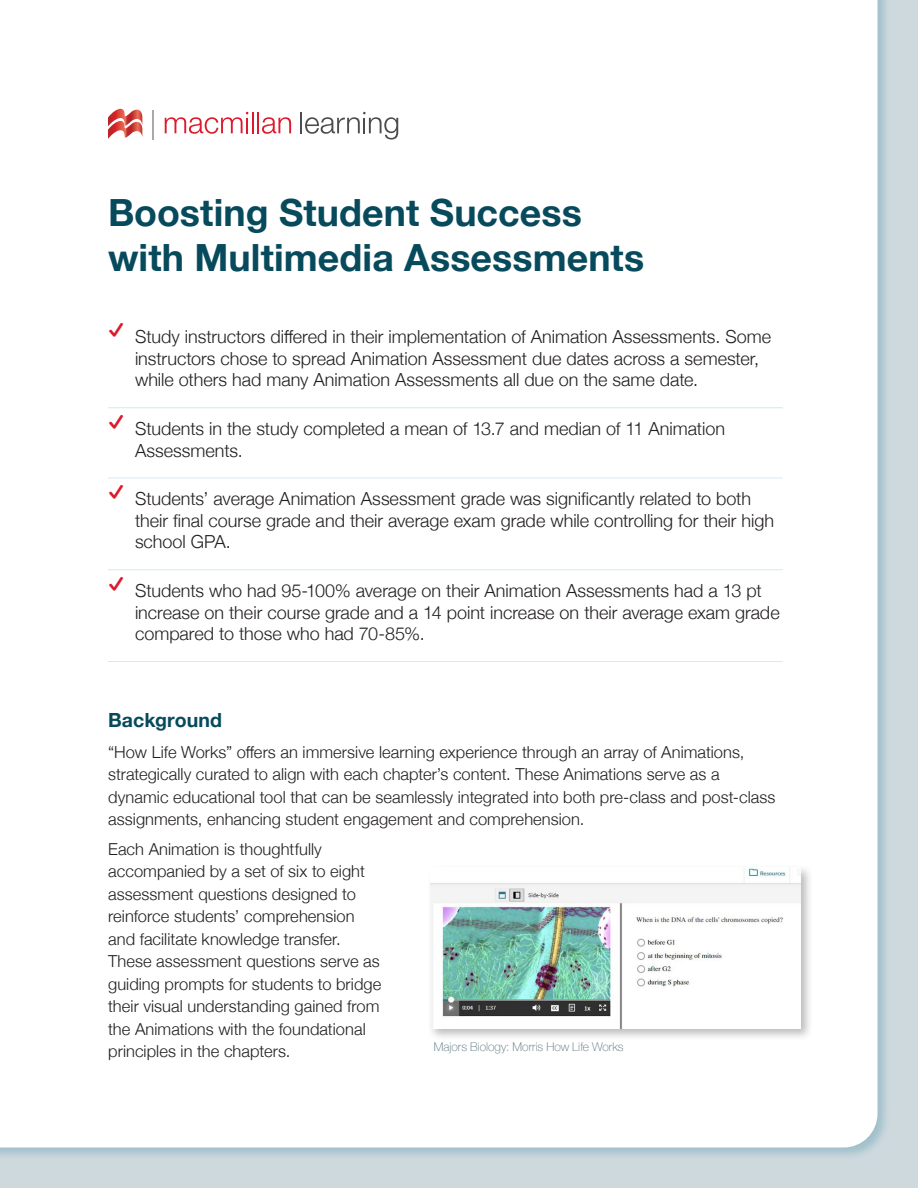
<style>
.page{position:relative;width:918px;height:1188px;background:#ced9de}
.page>*{position:absolute;margin:0;border:0;box-sizing:border-box;transform-origin:0 0}
.Main_Title{font:700 37.5px/45px "Helvetica Neue";color:#074a5c}
.t1{font:700 19.5px "Helvetica Neue";letter-spacing:.005em;color:#074a5c}
.t2{font:300 18px/21.6px "Helvetica Neue";color:#231f20}
.body{font:300 16.5px/22.5px "Helvetica Neue";letter-spacing:.005em;color:#231f20}
.Sources_and_notes{font:100 12px "Helvetica Neue";color:#526e7a}
</style>
<div class="page">
<div style="left:0;top:0;width:891px;height:1161px;background:#107490;opacity:.25"></div>
<div style="left:0;top:0;width:878px;height:1148px;background:#fff"></div>
<svg style="left:108px;top:108px;width:34px;height:32px"></svg>
<hr style="left:153px;top:110px;width:1px;height:30px;background:#a8a9ad">
<hr style="left:252px;top:112px;width:2px;height:21px;background:#dd1a2c">
<hr style="left:257px;top:112px;width:2px;height:21px;background:#dd1a2c">
<svg style="left:262px;top:117px;width:29px;height:17px"></svg>
<hr style="left:300px;top:112px;width:2px;height:21px;background:#4b4c4d">
<svg style="left:165px;top:112px;width:83px;height:22px;background:#f7cacf"></svg>
<svg style="left:305px;top:112px;width:93px;height:28px;background:#dbdbdb"></svg>
<hr style="left:108px;top:407px;width:675px;height:1px;background:#d0ecf4">
<hr style="left:108px;top:478px;width:675px;height:1px;background:#d0ecf4">
<hr style="left:108px;top:569px;width:675px;height:1px;background:#d0ecf4">
<hr style="left:108px;top:661px;width:675px;height:1px;background:#d0ecf4">
<div style="left:427px;top:864px;width:387px;height:178px;background:#231f20;opacity:.3"></div>
<img style="left:431px;top:867px;width:370px;height:162px">
<p class="Main_Title" style="left:108px;top:191px;width:538px">Boosting Student Success with Multimedia Assessments</p>
<p class="t2" style="left:135px;top:325px;width:638px;text-indent:-27px"><sup>࢟</sup> Study instructors differed in their implementation of Animation Assessments. Some instructors chose to spread Animation Assessment due dates across a semester, while others had many Animation Assessments all due on the same date.</p>
<p class="t2" style="left:135px;top:416px;width:592px;text-indent:-27px"><sup>࢟</sup> Students in the study completed a mean of 13.7 and median of 11 Animation<br>Assessments.</p>
<p class="t2" style="left:135px;top:487px;width:641px;text-indent:-27px"><sup>࢟</sup> Students’ average Animation Assessment grade was significantly related to both their final course grade and their average exam grade while controlling for their high school GPA.</p>
<p class="t2" style="left:135px;top:578px;width:646px;text-indent:-27px"><sup>࢟</sup> Students who had 95-100% average on their Animation Assessments had a 13 pt increase on their course grade and a 14 point increase on their average exam grade compared to those who had 70-85%.</p>
<p class="t1" style="left:108px;top:705px;width:115px">Background</p>
<p class="body" style="left:108px;top:740px;width:669px">“How Life Works” offers an immersive learning experience through an array of Animations, strategically curated to align with each chapter’s content. These Animations serve as a dynamic educational tool that can be seamlessly integrated into both pre-class and post-class assignments, enhancing student engagement and comprehension.</p>
<p class="body" style="left:108px;top:836px;width:275px">Each Animation is thoughtfully accompanied by a set of six to eight assessment questions designed to reinforce students’ comprehension and facilitate knowledge transfer.<br>These assessment questions serve as guiding prompts for students to bridge their visual understanding gained from the Animations with the foundational principles in the chapters.</p>
<p class="Sources_and_notes" style="left:434px;top:1038px;width:191px">Majors Biology: Morris How Life Works</p>
</div>
